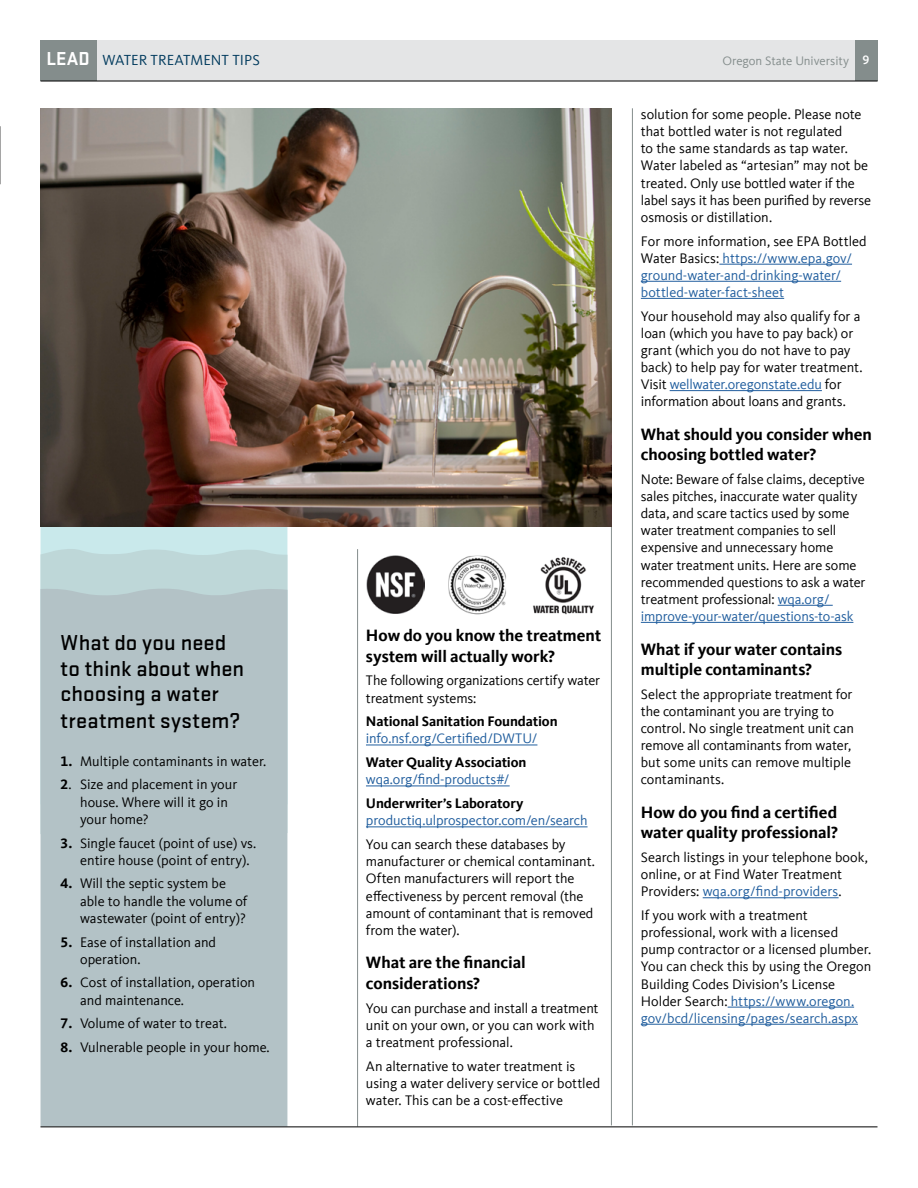
<style>
.page{position:relative;width:918px;height:1188px;background:#fff}
.page>*{position:absolute;margin:0;border:0;box-sizing:border-box;transform-origin:0 0}
.Question_Headings{font:500 22.5px/26px "Stratum 2";color:#000}
.Question_Headings-2{font:700 16.8px/20.2px "Kievit Offc";letter-spacing:-.005em;color:#000}
.t1{font:15px "Kievit Offc";color:#003a5d}
.Question_Headings-3{font:14.25px/17.1px "Kievit Offc";letter-spacing:-.005em;color:#000}
.Body{font:14.25px/17.1px "Kievit Offc";color:#000}
.Question_Headings-4{font:14.25px/17.1px "Kievit Offc";letter-spacing:-.005em;color:#215e9e}
.Question_Headings-5{font:700 14.25px/17.1px "Kievit Offc";letter-spacing:-.01em;color:#000}
.t2{font:12.75px "Kievit Offc";color:#848d8c}
.t3{font:500 12.75px "Kievit Offc";color:#fff}
.s1{font-family:"Stratum 2";font-weight:700;font-size:19.5px;color:#fff}
.s2{font-weight:700}
.s3{font-weight:400;color:#215e9e}
.s4{font-weight:700;color:#000}
.s5{color:#000}
.s6{color:#215e9e}
</style>
<div class="page">
<hr style="left:357px;top:549px;width:1px;height:577px;background:#848d8c">
<div style="left:41px;top:526px;width:246px;height:20px;background:#c9e9eb"></div>
<svg style="left:41px;top:546px;width:246px;height:41px;background:#bfd9da"></svg>
<div style="left:41px;top:587px;width:246px;height:539px;background:#b3c2c6"></div>
<hr style="left:0;top:126px;width:1px;height:58px;background:#000">
<img style="left:449px;top:556px;width:57px;height:59px">
<img style="left:533px;top:557px;width:61px;height:58px">
<img style="left:366px;top:555px;width:59px;height:58px">
<hr style="left:366px;top:745px;width:171px;height:1px;background:#215e9e">
<hr style="left:366px;top:785px;width:144px;height:1px;background:#215e9e">
<hr style="left:366px;top:826px;width:222px;height:1px;background:#215e9e">
<hr style="left:719px;top:264px;width:133px;height:1px;background:#215e9e">
<hr style="left:641px;top:281px;width:200px;height:1px;background:#215e9e">
<hr style="left:641px;top:298px;width:143px;height:1px;background:#215e9e">
<hr style="left:670px;top:390px;width:152px;height:1px;background:#215e9e">
<hr style="left:778px;top:605px;width:55px;height:1px;background:#215e9e">
<hr style="left:641px;top:622px;width:212px;height:1px;background:#215e9e">
<hr style="left:703px;top:897px;width:136px;height:1px;background:#215e9e">
<hr style="left:728px;top:1007px;width:126px;height:1px;background:#215e9e">
<hr style="left:641px;top:1024px;width:217px;height:1px;background:#215e9e">
<hr style="left:40px;top:1126px;width:838px;height:1px;background:#000">
<hr style="left:611px;top:111px;width:1px;height:1014px;background:#848d8c">
<hr style="left:632px;top:108px;width:1px;height:1017px;background:#848d8c">
<img style="left:40px;top:108px;width:572px;height:418px">
<div style="left:40px;top:40px;width:838px;height:41px;background:#e4e5e6"></div>
<div style="left:855px;top:40px;width:23px;height:41px;background:#848d8c"></div>
<div style="left:40px;top:40px;width:57px;height:41px;background:#848d8c"></div>
<hr style="left:40px;top:81px;width:838px;height:1px;background:#000">
<p class="t1" style="left:46px;top:51px;width:215px"><span class="s1">LEAD</span> WATER TREATMENT TIPS</p>
<p class="t2" style="left:722px;top:53px;width:128px">Oregon State University</p>
<p class="t3" style="left:863px;top:52px;width:8px">9</p>
<p class="Question_Headings" style="left:61px;top:629px;width:185px">What do you need to think about when choosing a water treatment system?</p>
<p class="Body" style="left:61px;top:752px;width:207px"><span class="s2">1.</span> Multiple contaminants in water.</p>
<p class="Body" style="left:80px;top:776px;width:159px;text-indent:-20px"><span class="s2">2</span>. Size and placement in your house. Where will it go in your home?</p>
<p class="Body" style="left:80px;top:834px;width:178px;text-indent:-20px"><span class="s2">3.</span> Single faucet (point of use) vs. entire house (point of entry).</p>
<p class="Body" style="left:80px;top:875px;width:169px;text-indent:-20px"><span class="s2">4.</span> Will the septic system be able to handle the volume of wastewater (point of entry)?</p>
<p class="Body" style="left:80px;top:933px;width:137px;text-indent:-20px"><span class="s2">5.</span> Ease of installation and operation.</p>
<p class="Body" style="left:80px;top:974px;width:176px;text-indent:-20px"><span class="s2">6.</span> Cost of installation, operation and maintenance.</p>
<p class="Body" style="left:61px;top:1015px;width:168px"><span class="s2">7.</span> Volume of water to treat.</p>
<p class="Body" style="left:61px;top:1039px;width:211px"><span class="s2">8.</span> Vulnerable people in your home.</p>
<p class="Question_Headings-2" style="left:366px;top:626px;width:237px">How do you know the treatment system will actually work?</p>
<p class="Question_Headings-3" style="left:366px;top:672px;width:236px">The following organizations certify water treatment systems:</p>
<p class="Question_Headings-5" style="left:366px;top:713px;width:193px">National Sanitation Foundation <span class="s3">info.nsf.org/Certified/DWTU/</span></p>
<p class="Question_Headings-5" style="left:366px;top:754px;width:162px">Water Quality Association <span class="s3">wqa.org/find-products#/</span></p>
<p class="Question_Headings-4" style="left:366px;top:795px;width:223px"><span class="s4">Underwriter’s Laboratory </span>productiq.ulprospector.com/en/search</p>
<p class="Question_Headings-3" style="left:366px;top:836px;width:231px">You can search these databases by manufacturer or chemical contaminant.<br>Often manufacturers will report the effectiveness by percent removal (the amount of contaminant that is removed from the water).</p>
<p class="Question_Headings-2" style="left:366px;top:953px;width:161px">What are the financial considerations?</p>
<p class="Question_Headings-3" style="left:366px;top:999px;width:234px">You can purchase and install a treatment unit on your own, or you can work with a treatment professional.</p>
<p class="Question_Headings-3" style="left:366px;top:1058px;width:236px">An alternative to water treatment is using a water delivery service or bottled water. This can be a cost-effective</p>
<p class="Question_Headings-3" style="left:641px;top:106px;width:232px">solution for some people. Please note that bottled water is not regulated<br>to the same standards as tap water.<br>Water labeled as “artesian” may not be treated. Only use bottled water if the label says it has been purified by reverse osmosis or distillation.</p>
<p class="Question_Headings-4" style="left:641px;top:232px;width:227px"><span class="s5">For more information, see EPA Bottled Water Basics:</span> https://www.epa.gov/ ground-water-and-drinking-water/ bottled-water-fact-sheet</p>
<p class="Question_Headings-3" style="left:641px;top:308px;width:223px">Your household may also qualify for a loan (which you have to pay back) or grant (which you do not have to pay back) to help pay for water treatment.<br>Visit <span class="s6">wellwater.oregonstate.edu</span> for information about loans and grants.</p>
<p class="Question_Headings-2" style="left:641px;top:424px;width:233px">What should you consider when choosing bottled water?</p>
<p class="Question_Headings-3" style="left:641px;top:471px;width:226px">Note: Beware of false claims, deceptive sales pitches, inaccurate water quality data, and scare tactics used by some water treatment companies to sell expensive and unnecessary home water treatment units. Here are some recommended questions to ask a water treatment professional: <span class="s6">wqa.org/ improve-your-water/questions-to-ask</span></p>
<p class="Question_Headings-2" style="left:641px;top:639px;width:203px">What if your water contains multiple contaminants?</p>
<p class="Question_Headings-3" style="left:641px;top:686px;width:215px">Select the appropriate treatment for the contaminant you are trying to control. No single treatment unit can remove all contaminants from water, but some units can remove multiple contaminants.</p>
<p class="Question_Headings-2" style="left:641px;top:802px;width:199px">How do you find a certified water quality professional?</p>
<p class="Question_Headings-3" style="left:641px;top:849px;width:229px">Search listings in your telephone book, online, or at Find Water Treatment<br>Providers: <span class="s6">wqa.org/find-providers</span>.</p>
<p class="Question_Headings-3" style="left:641px;top:907px;width:232px">If you work with a treatment professional, work with a licensed pump contractor or a licensed plumber.<br>You can check this by using the Oregon Building Codes Division’s License Holder Search: <span class="s6">https://www.oregon. gov/bcd/licensing/pages/search.aspx</span></p>
</div>
